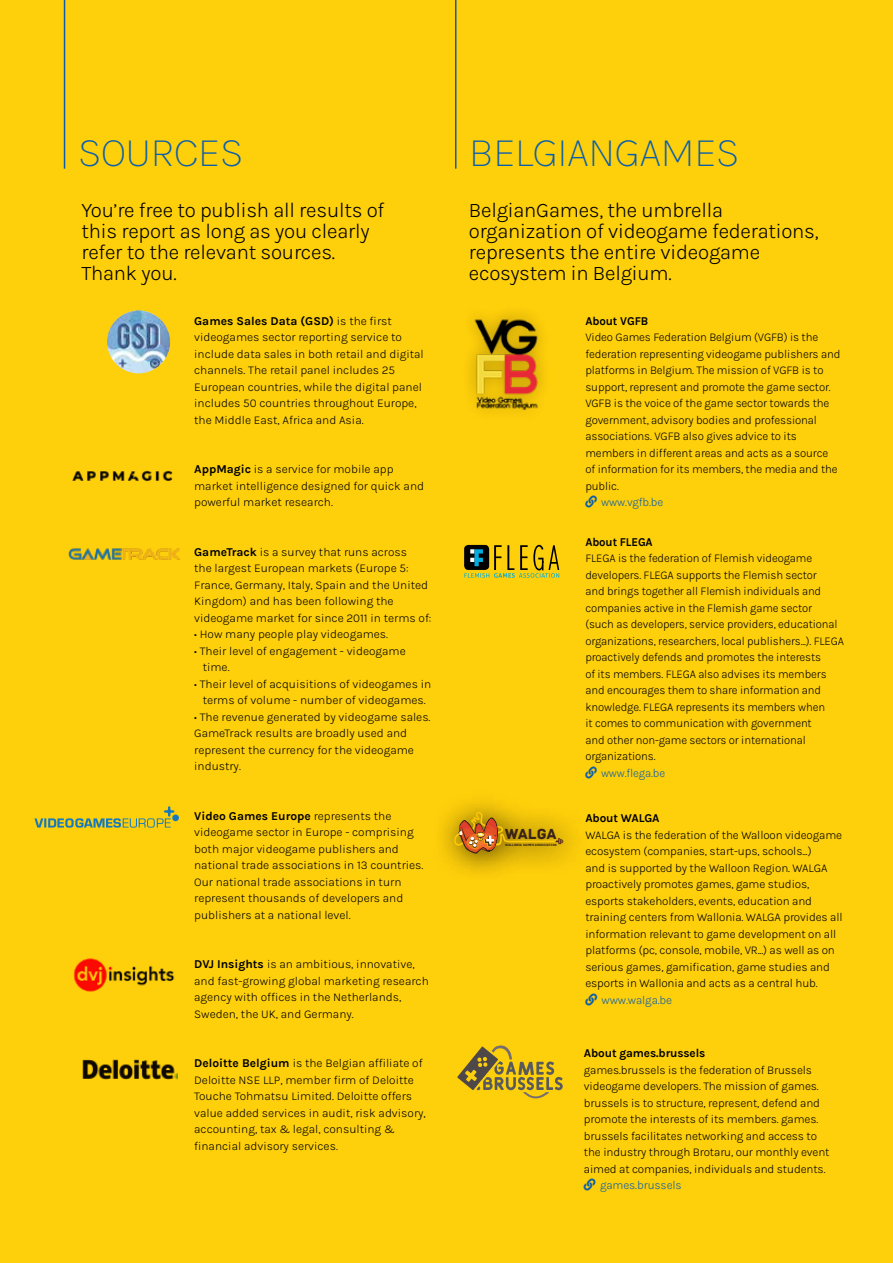
<style>
.page{position:relative;width:893px;height:1263px;background:#fecf0b}
.page>*{position:absolute;margin:0;border:0;box-sizing:border-box;transform-origin:0 0}
.t1{font:200 42px "Karla";letter-spacing:-.02em;color:#0b5eaa}
.t2{font:300 21px/21px "Karla";letter-spacing:-.01em;color:#000}
.t3{font:15.3px "Archive";color:#3a2317}
.t4{font:300 12px/16.5px "Karla";letter-spacing:-.01em;color:#000}
.t5{font:300 12px/16.5px "Karla";letter-spacing:-.01em;color:#000;scale:.95 1}
.t6{font:300 12px/16.5px "Karla";letter-spacing:-.01em;color:#000;scale:.96 1}
.t7{font:700 12px "Karla";letter-spacing:-.01em;color:#000}
.t8{font:300 12px "Karla";letter-spacing:-.01em;color:#0b5eaa}
.t9{font:300 12px "Karla";letter-spacing:-.01em;color:#0b5eaa;scale:.95 1}
.t10{font:300 12px "Karla";letter-spacing:-.01em;color:#0b5eaa;scale:.96 1}
.t11{font:700 12px "Karla";letter-spacing:-.01em;color:#000;scale:.95 1}
.t12{font:700 12px "Karla";letter-spacing:-.01em;color:#000;scale:.96 1}
.t13{font:3.3px "Archive";color:#3a2317}
.s1{font-weight:700}
</style>
<div class="page">
<hr style="left:64px;top:0;width:1px;height:169px;background:#0b5eaa">
<hr style="left:455px;top:0;width:1px;height:169px;background:#0b5eaa">
<img style="left:470px;top:314px;width:70px;height:96px">
<svg style="left:464px;top:545px;width:95px;height:33px"></svg>
<div style="left:430px;top:789px;width:161px;height:93px;background:#000;opacity:.75"></div>
<svg style="left:453px;top:812px;width:111px;height:43px;background:#d49f12"></svg>
<svg style="left:457px;top:1045px;width:106px;height:53px"></svg>
<img style="left:72px;top:470px;width:101px;height:11px">
<img style="left:68px;top:548px;width:112px;height:12px">
<div style="left:172px;top:814px;width:7px;height:7px;background:#1479be;border-radius:50%"></div>
<svg style="left:35px;top:806px;width:139px;height:22px"></svg>
<img style="left:74px;top:958px;width:101px;height:34px">
<img style="left:82px;top:1059px;width:95px;height:21px">
<img style="left:107px;top:310px;width:63px;height:63px;border-radius:32px">
<h1 class="t1" style="left:78px;top:125px;width:167px">SOURCES</h1>
<h1 class="t1" style="left:469px;top:125px;width:272px">BELGIANGAMES</h1>
<h2 class="t2" style="left:469px;top:199px;width:351px">BelgianGames, the umbrella organization of videogame federations, represents the entire videogame ecosystem in Belgium.</h2>
<p class="t12" style="left:585px;top:313px;width:67px">About VGFB</p>
<p class="t6" style="left:585px;top:328px;width:267px">Video Games Federation Belgium (VGFB) is the federation representing videogame publishers and platforms in Belgium. The mission of VGFB is to support, represent and promote the game sector.<br>VGFB is the voice of the game sector towards the government, advisory bodies and professional associations. VGFB also gives advice to its members in different areas and acts as a source of information for its members, the media and the public.</p>
<p class="t10" style="left:601px;top:494px;width:66px">www.vgfb.be</p>
<p class="t11" style="left:585px;top:534px;width:72px">About FLEGA</p>
<p class="t5" style="left:585px;top:550px;width:274px">FLEGA is the federation of Flemish videogame developers. FLEGA supports the Flemish sector<br>and brings together all Flemish individuals and companies active in the Flemish game sector<br>(such as developers, service providers, educational organizations, researchers, local publishers...). FLEGA proactively defends and promotes the interests<br>of its members. FLEGA also advises its members and encourages them to share information and knowledge. FLEGA represents its members when<br>it comes to communication with government<br>and other non-game sectors or international organizations.</p>
<p class="t9" style="left:601px;top:765px;width:69px">www.flega.be</p>
<p class="t7" style="left:585px;top:811px;width:76px">About WALGA</p>
<p class="t4" style="left:585px;top:826px;width:259px">WALGA is the federation of the Walloon videogame ecosystem (companies, start-ups, schools...)<br>and is supported by the Walloon Region. WALGA proactively promotes games, game studios, esports stakeholders, events, education and training centers from Wallonia. WALGA provides all information relevant to game development on all platforms (pc, console, mobile, VR...) as well as on serious games, gamification, game studies and esports in Wallonia and acts as a central hub.</p>
<p class="t8" style="left:601px;top:992px;width:72px">www.walga.be</p>
<h2 class="t2" style="left:81px;top:199px;width:304px">You’re free to publish all results of this report as long as you clearly refer to the relevant sources.<br>Thank you.</h2>
<p class="t4" style="left:194px;top:312px;width:231px"><span class="s1">Games Sales Data (GSD)</span> is the first videogames sector reporting service to include data sales in both retail and digital channels. The retail panel includes 25<br>European countries, while the digital panel includes 50 countries throughout Europe, the Middle East, Africa and Asia.</p>
<p class="t4" style="left:194px;top:460px;width:231px"><span class="s1">AppMagic</span> is a service for mobile app market intelligence designed for quick and powerful market research.</p>
<p class="t4" style="left:194px;top:543px;width:239px"><span class="s1">GameTrack</span> is a survey that runs across<br>the largest European markets (Europe 5:<br>France, Germany, Italy, Spain and the United Kingdom) and has been following the videogame market for since 2011 in terms of:</p>
<p class="t4" style="left:194px;top:625px;width:195px">• How many people play videogames.</p>
<p class="t4" style="left:203px;top:642px;width:205px;text-indent:-9px">• Their level of engagement - videogame time.</p>
<p class="t4" style="left:194px;top:675px;width:239px;text-align:center">• Their level of acquisitions of videogames in terms of volume - number of videogames.</p>
<p class="t4" style="left:194px;top:708px;width:238px">• The revenue generated by videogame sales.<br>GameTrack results are broadly used and represent the currency for the videogame industry.</p>
<p class="t4" style="left:194px;top:807px;width:231px"><span class="s1">Video Games Europe</span> represents the videogame sector in Europe - comprising both major videogame publishers and national trade associations in 13 countries.<br>Our national trade associations in turn represent thousands of developers and publishers at a national level.</p>
<p class="t4" style="left:194px;top:955px;width:236px"><span class="s1">DVJ Insights</span> is an ambitious, innovative, and fast-growing global marketing research agency with offices in the Netherlands, Sweden, the UK, and Germany.</p>
<p class="t4" style="left:194px;top:1054px;width:233px"><span class="s1">Deloitte Belgium</span> is the Belgian affiliate of Deloitte NSE LLP, member firm of Deloitte Touche Tohmatsu Limited. Deloitte offers value added services in audit, risk advisory, accounting, tax &amp; legal, consulting &amp; financial advisory services.</p>
<p class="t3" style="left:505px;top:825px;width:53px">WALGA</p>
<p class="t13" style="left:505px;top:842px;width:53px">WALLONIA GAMES ASSOCIATION</p>
<p class="t7" style="left:584px;top:1046px;width:123px">About games.brussels</p>
<p class="t4" style="left:584px;top:1061px;width:247px">games.brussels is the federation of Brussels videogame developers. The mission of games. brussels is to structure, represent, defend and promote the interests of its members. games. brussels facilitates networking and access to the industry through Brotaru, our monthly event aimed at companies, individuals and students.</p>
<p class="t8" style="left:600px;top:1178px;width:83px">games.brussels</p>
</div>
